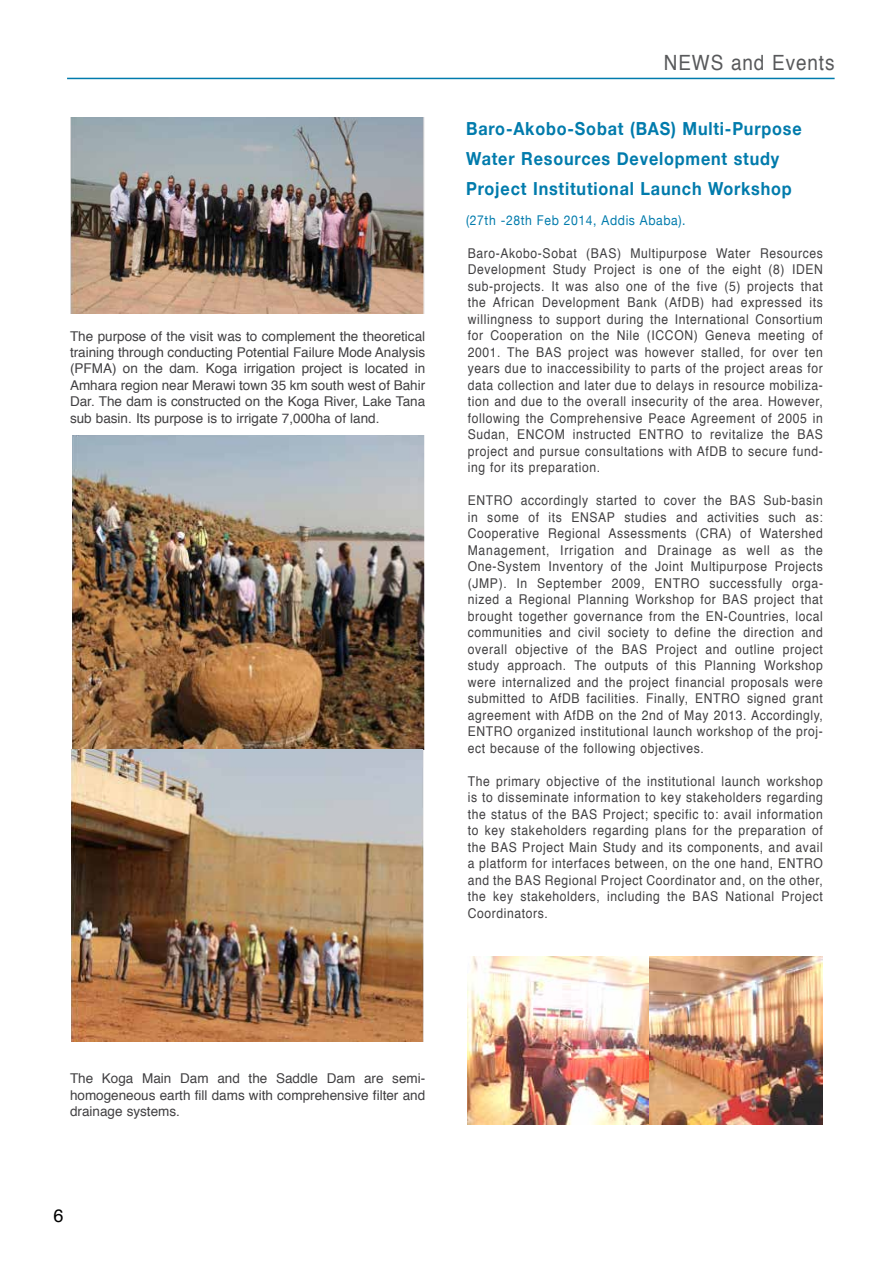
<style>
.page{position:relative;width:893px;height:1263px;background:#fff}
.page>*{position:absolute;margin:0;border:0;box-sizing:border-box;transform-origin:0 0}
.t1{font:21px "Helvetica";letter-spacing:.05em;color:#58595b;scale:.9 1}
.t2{font:700 18px/30px "Helvetica Neue";letter-spacing:.05em;color:#007bac;scale:.9 1}
.t3{font:18px "Helvetica";color:#000}
.t4{font:13.5px/16.5px "Helvetica";letter-spacing:.05em;color:#414042;text-align:justify;scale:.9 1}
.t5{font:13.5px/16.5px "Helvetica";letter-spacing:.05em;color:#414042;text-align:justify}
.t6{font:13.5px "Helvetica Neue";letter-spacing:.05em;color:#007bac;scale:.9 1}
</style>
<div class="page">
<hr style="left:67px;top:78px;width:768px;height:1px;background:#007bac">
<img style="left:71px;top:436px;width:353px;height:606px">
<img style="left:468px;top:956px;width:355px;height:168px">
<img style="left:71px;top:118px;width:353px;height:196px">
<p class="t5" style="left:70px;top:328px;width:357px">The purpose of the visit was to complement the theoretical training through conducting Potential Failure Mode Analysis (PFMA) on the dam. Koga irrigation project is located in Amhara region near Merawi town 35 km south west of Bahir Dar. The dam is constructed on the Koga River, Lake Tana sub basin. Its purpose is to irrigate 7,000ha of land.</p>
<h1 class="t1" style="left:664px;top:46px;width:191px">NEWS and Events</h1>
<h2 class="t2" style="left:466px;top:113px;width:374px">Baro-Akobo-Sobat (BAS) Multi-Purpose<br>Water Resources Development study<br>Project Institutional Launch Workshop</h2>
<p class="t6" style="left:466px;top:212px;width:245px">(27th -28th Feb 2014, Addis Ababa).</p>
<p class="t4" style="left:468px;top:245px;width:396px">Baro-Akobo-Sobat (BAS) Multipurpose Water Resources Development Study Project is one of the eight (8) IDEN sub-projects. It was also one of the five (5) projects that the African Development Bank (AfDB) had expressed its willingness to support during the International Consortium for Cooperation on the Nile (ICCON) Geneva meeting of 2001. The BAS project was however stalled, for over ten years due to inaccessibility to parts of the project areas for data collection and later due to delays in resource mobiliza&shy;tion and due to the overall insecurity of the area. However, following the Comprehensive Peace Agreement of 2005 in Sudan, ENCOM instructed ENTRO to revitalize the BAS project and pursue consultations with AfDB to secure fund&shy;ing for its preparation.</p>
<p class="t4" style="left:468px;top:493px;width:396px">ENTRO accordingly started to cover the BAS Sub-basin in some of its ENSAP studies and activities such as:<br>Cooperative Regional Assessments (CRA) of Watershed Management, Irrigation and Drainage as well as the One-System Inventory of the Joint Multipurpose Projects (JMP). In September 2009, ENTRO successfully orga&shy;nized a Regional Planning Workshop for BAS project that brought together governance from the EN-Countries, local communities and civil society to define the direction and overall objective of the BAS Project and outline project study approach. The outputs of this Planning Workshop were internalized and the project financial proposals were submitted to AfDB facilities. Finally, ENTRO signed grant agreement with AfDB on the 2nd of May 2013. Accordingly, ENTRO organized institutional launch workshop of the proj&shy;ect because of the following objectives.</p>
<p class="t4" style="left:468px;top:773px;width:396px">The primary objective of the institutional launch workshop is to disseminate information to key stakeholders regarding the status of the BAS Project; specific to: avail information to key stakeholders regarding plans for the preparation of the BAS Project Main Study and its components, and avail a platform for interfaces between, on the one hand, ENTRO and the BAS Regional Project Coordinator and, on the other, the key stakeholders, including the BAS National Project Coordinators.</p>
<p class="t5" style="left:70px;top:1070px;width:357px">The Koga Main Dam and the Saddle Dam are semi&shy;homogeneous earth fill dams with comprehensive filter and drainage systems.</p>
<h2 class="t3" style="left:54px;top:1202px;width:12px">6</h2>
</div>
